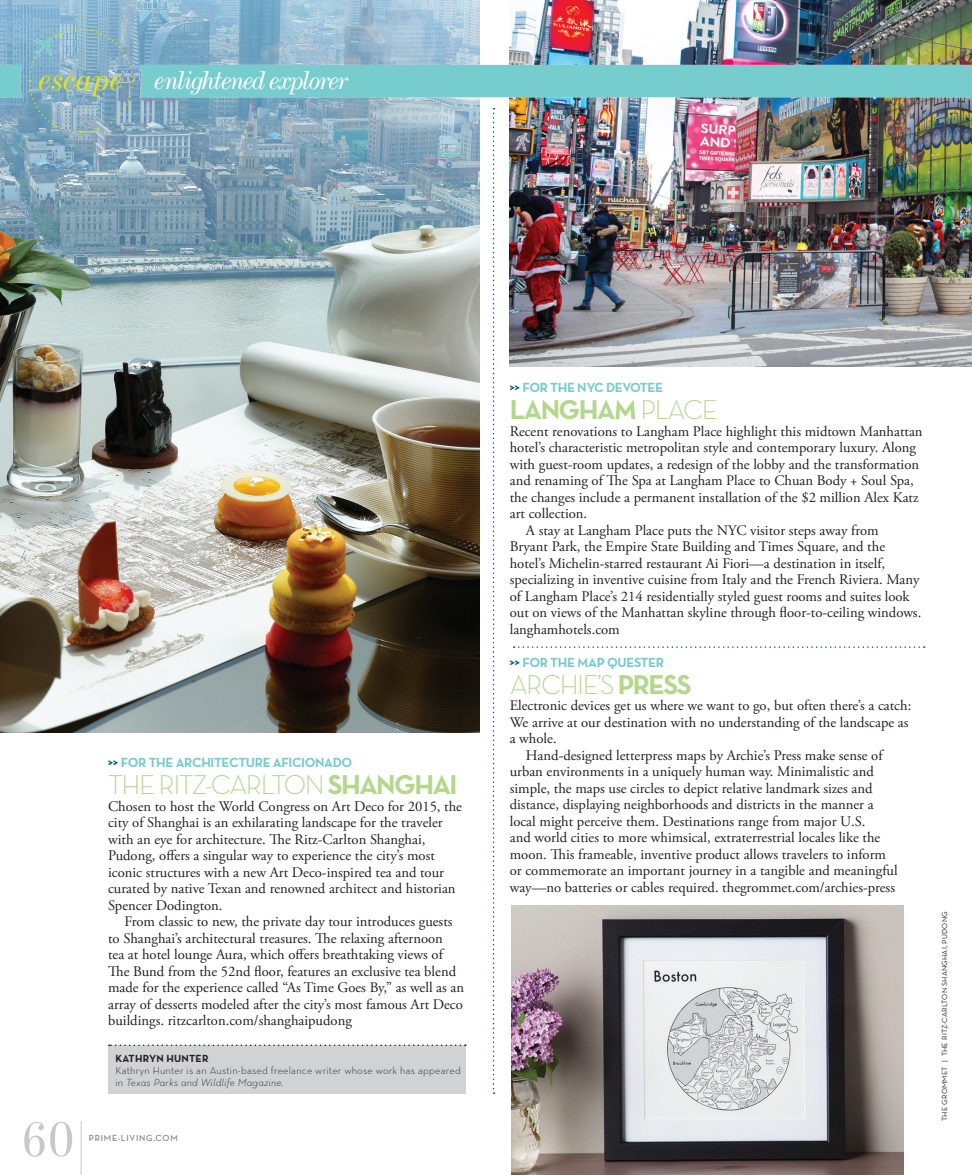
<style>
.page{position:relative;width:972px;height:1175px;background:#fff}
.page>*{position:absolute;margin:0;border:0;box-sizing:border-box;transform-origin:0 0}
.t1{font:52.2px "De Vinne BT Text";color:#c7c8ca}
.t2{font:27.75px "Neutra Text Light Alt";letter-spacing:-.055em;color:#b3d78b}
.t3{font:27.75px "Neutra Text Bold Alt";letter-spacing:-.055em;color:#b3d78b}
.t4{font:27px "De Vinne BT Italic Text";letter-spacing:-.045em;color:#fff}
.t5{font:14.7px/16.5px "Adobe Garamond Pro";color:#231f20}
.t6{font:13.5px "Neutra Text Bold Alt";letter-spacing:-.03em;color:#77ccce}
.t7{font:300 10.5px/12px "Neutra Text";letter-spacing:.02em;color:#231f20}
.t8{font:700 10.5px "Neutra Text";letter-spacing:.02em;color:#231f20}
.t9{font:700 9px "Neutra Display";letter-spacing:.085em;color:#8a8c8f}
.t10{font:7.5px "Neutra Text";letter-spacing:.025em;color:#231f20}
.s1{font-size:33px;color:#e4e417}
.s2{color:#015899}
.s3{font-family:"Neutra Text Bold Alt"}
.s4{font-style:italic}
.s5{font-family:"Neutra Text Light Alt"}
</style>
<div class="page">
<img style="left:0;top:0;width:479px;height:28px">
<img style="left:512px;top:1094px;width:391px;height:80px">
<img style="left:514px;top:0;width:458px;height:28px">
<hr style="left:81px;top:1120px;width:1px;height:54px;background:#c7c8ca">
<img style="left:0;top:28px;width:972px;height:1066px">
<h3 class="t4" style="left:39px;top:64px;width:311px"><span class="s1">escape</span> enlightened explorer</h3>
<h1 class="t1" style="left:21px;top:1107px;width:56px">60</h1>
<p class="t6" style="left:108px;top:754px;width:246px"><span class="s2">&gt;&gt;</span> FOR THE ARCHITECTURE AFICIONADO</p>
<h2 class="t2" style="left:108px;top:768px;width:351px">THE RITZ-CARLTON <span class="s3">SHANGHAI</span></h2>
<p class="t5" style="left:108px;top:798px;width:355px">Chosen to host the World Congress on Art Deco for 2015, the city of Shanghai is an exhilarating landscape for the traveler with an eye for architecture. The Ritz-Carlton Shanghai, Pudong, offers a singular way to experience the city’s most iconic structures with a new Art Deco-inspired tea and tour curated by native Texan and renowned architect and historian Spencer Dodington.</p>
<p class="t5" style="left:108px;top:914px;width:358px;text-indent:16px">From classic to new, the private day tour introduces guests to Shanghai’s architectural treasures. The relaxing afternoon<br>tea at hotel lounge Aura, which offers breathtaking views of The Bund from the 52nd floor, features an exclusive tea blend made for the experience called “As Time Goes By,” as well as an array of desserts modeled after the city’s most famous Art Deco buildings. ritzcarlton.com/shanghaipudong</p>
<p class="t8" style="left:115px;top:1051px;width:95px">KATHRYN HUNTER</p>
<p class="t7" style="left:115px;top:1064px;width:347px">Kathryn Hunter is an Austin-based freelance writer whose work has appeared in <span class="s4">Texas Parks and Wildlife Magazine.</span></p>
<p class="t9" style="left:89px;top:1133px;width:90px">PRIME-LIVING.COM</p>
<p class="t6" style="left:510px;top:379px;width:155px"><span class="s2">&gt;&gt;</span> FOR THE NYC DEVOTEE</p>
<h2 class="t3" style="left:510px;top:393px;width:209px">LANGHAM <span class="s5">PLACE</span></h2>
<p class="t5" style="left:510px;top:423px;width:414px">Recent renovations to Langham Place highlight this midtown Manhattan</p>
<p class="t5" style="left:510px;top:440px;width:408px">hotel’s characteristic metropolitan style and contemporary luxury. Along</p>
<p class="t5" style="left:510px;top:456px;width:411px">with guest-room updates, a redesign of the lobby and the transformation</p>
<p class="t5" style="left:510px;top:473px;width:406px">and renaming of The Spa at Langham Place to Chuan Body + Soul Spa,</p>
<p class="t5" style="left:510px;top:489px;width:410px">the changes include a permanent installation of the $2 million Alex Katz</p>
<p class="t5" style="left:510px;top:506px;width:79px">art collection.</p>
<p class="t5" style="left:526px;top:522px;width:354px">A stay at Langham Place puts the NYC visitor steps away from</p>
<p class="t5" style="left:510px;top:539px;width:377px">Bryant Park, the Empire State Building and Times Square, and the</p>
<p class="t5" style="left:510px;top:555px;width:377px">hotel’s Michelin-starred restaurant Ai Fiori—a destination in itself,</p>
<p class="t5" style="left:510px;top:572px;width:411px">specializing in inventive cuisine from Italy and the French Riviera. Many</p>
<p class="t5" style="left:510px;top:588px;width:401px">of Langham Place’s 214 residentially styled guest rooms and suites look</p>
<p class="t5" style="left:510px;top:605px;width:413px">out on views of the Manhattan skyline through floor-to-ceiling windows.</p>
<p class="t5" style="left:510px;top:621px;width:112px">langhamhotels.com</p>
<p class="t6" style="left:510px;top:653px;width:156px"><span class="s2">&gt;&gt;</span> FOR THE MAP QUESTER</p>
<h2 class="t2" style="left:510px;top:667px;width:184px">ARCHIE’S <span class="s3">PRESS</span></h2>
<p class="t5" style="left:510px;top:697px;width:403px">Electronic devices get us where we want to go, but often there’s a catch:</p>
<p class="t5" style="left:510px;top:714px;width:400px">We arrive at our destination with no understanding of the landscape as</p>
<p class="t5" style="left:510px;top:730px;width:48px">a whole.</p>
<p class="t5" style="left:526px;top:747px;width:358px">Hand-designed letterpress maps by Archie’s Press make sense of</p>
<p class="t5" style="left:510px;top:763px;width:366px">urban environments in a uniquely human way. Minimalistic and</p>
<p class="t5" style="left:510px;top:780px;width:364px">simple, the maps use circles to depict relative landmark sizes and</p>
<p class="t5" style="left:510px;top:796px;width:365px">distance, displaying neighborhoods and districts in the manner a</p>
<p class="t5" style="left:510px;top:813px;width:357px">local might perceive them. Destinations range from major U.S.</p>
<p class="t5" style="left:510px;top:829px;width:372px">and world cities to more whimsical, extraterrestrial locales like the</p>
<p class="t5" style="left:510px;top:846px;width:378px">moon. This frameable, inventive product allows travelers to inform</p>
<p class="t5" style="left:510px;top:862px;width:389px">or commemorate an important journey in a tangible and meaningful</p>
<p class="t5" style="left:510px;top:879px;width:387px">way—no batteries or cables required. thegrommet.com/archies-press</p>
<p class="t10" style="left:940px;top:1120px;width:211px;rotate:-90deg">THE GROMMET | THE RITZ-CARLTON SHANGHAI, PUDONG</p>
</div>
